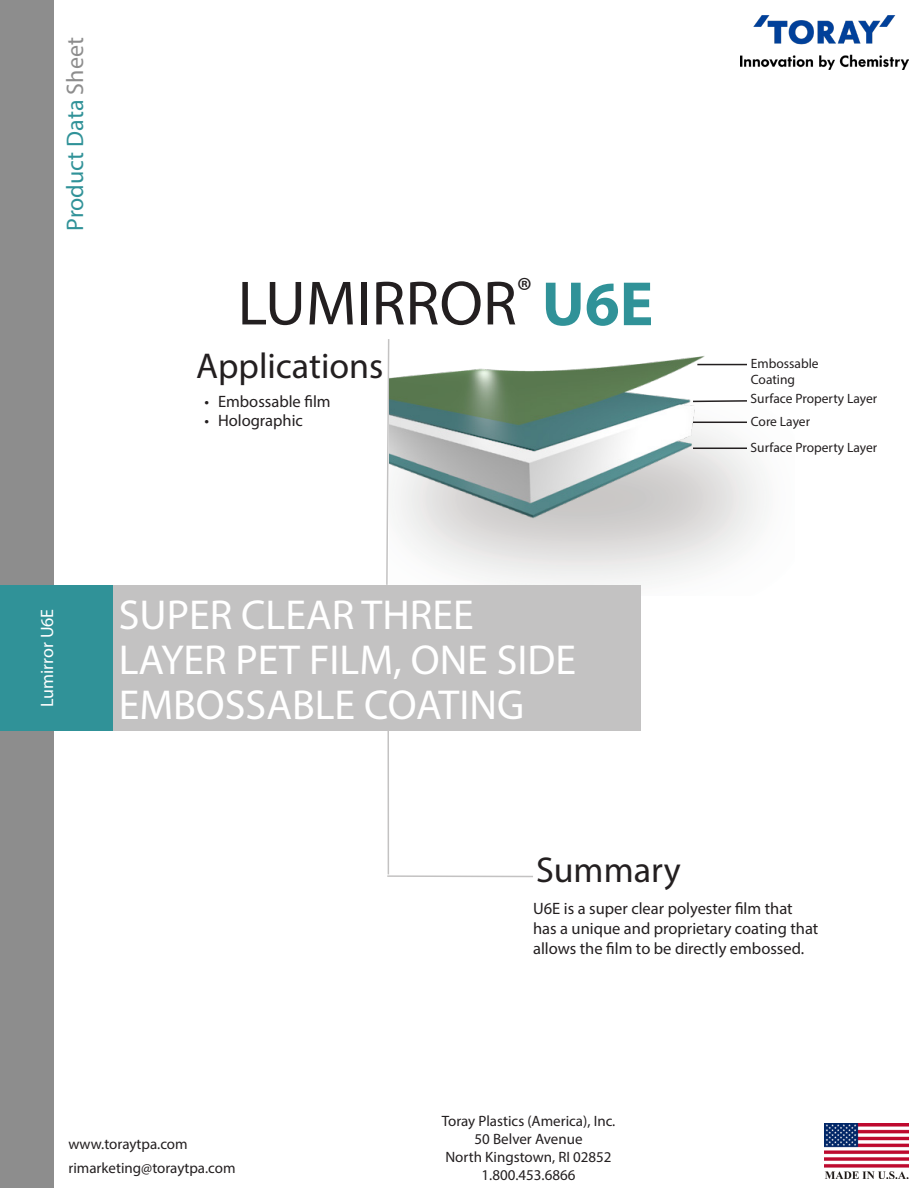
<style>
.page{position:relative;width:918px;height:1188px;background:#fff}
.page>*{position:absolute;margin:0;border:0;box-sizing:border-box;transform-origin:0 0}
.t1{font:63px "Myriad Pro";color:#231f20}
.t2{font:42px/45px "Myriad Pro";color:#fff}
.t3{font:36px "Myriad Pro";color:#231f20}
.t4{font:24px "Myriad Pro";color:#309298}
.t5{font:18px "Myriad Pro";color:#fff}
.t6{font:16.5px/19.8px "Myriad Pro";color:#231f20}
.t7{font:15px/18px "Myriad Pro";color:#231f20;text-align:center}
.t8{font:13.5px/16.2px "Myriad Pro";color:#231f20}
.s1{color:#8d8d8d}
.s2{font-weight:700;color:#309298}
</style>
<div class="page">
<div style="left:112px;top:585px;width:529px;height:146px;background:#c3c2c2"></div>
<svg style="left:386px;top:339px;width:3px;height:246px"></svg>
<hr style="left:387px;top:703px;width:2px;height:171px;background:#c3c2c2">
<hr style="left:387px;top:875px;width:146px;height:2px;background:#c3c2c2">
<div style="left:0;top:0;width:54px;height:1188px;background:#8d8d8d"></div>
<img style="left:741px;top:15px;width:168px;height:54px">
<img style="left:825px;top:1123px;width:84px;height:56px">
<div style="left:0;top:585px;width:112px;height:146px;background:#309298"></div>
<img style="left:389px;top:339px;width:331px;height:222px">
<hr style="left:693px;top:422px;width:54px;height:1px;background:#231f20">
<hr style="left:693px;top:448px;width:54px;height:1px;background:#231f20">
<hr style="left:697px;top:364px;width:50px;height:1px;background:#231f20">
<svg style="left:691px;top:399px;width:56px;height:4px"></svg>
<h3 class="t4" style="left:60px;top:231px;width:195px;rotate:-90deg">Product Data <span class="s1">Sheet</span></h3>
<p class="t1" style="left:238px;top:264px;width:417px">LUMIRROR<sup>®</sup> <span class="s2">U6E</span></p>
<h3 class="t3" style="left:196px;top:344px;width:189px">Applications</h3>
<p class="t6" style="left:205px;top:391px;width:128px">• Embossable film</p>
<p class="t6" style="left:205px;top:411px;width:100px">• Holographic</p>
<p class="t8" style="left:751px;top:355px;width:69px">Embossable<br>Coating</p>
<p class="t8" style="left:751px;top:390px;width:128px">Surface Property Layer</p>
<p class="t8" style="left:751px;top:413px;width:61px">Core Layer</p>
<p class="t8" style="left:751px;top:439px;width:128px">Surface Property Layer</p>
<p class="t5" style="left:36px;top:707px;width:100px;rotate:-90deg">Lumirror U6E</p>
<p class="t2" style="left:119px;top:591px;width:459px">SUPER CLEAR THREE<br>LAYER PET FILM, ONE SIDE<br>EMBOSSABLE COATING</p>
<h3 class="t3" style="left:536px;top:848px;width:146px">Summary</h3>
<p class="t6" style="left:533px;top:899px;width:287px">U6E is a super clear polyester film that has a unique and proprietary coating that allows the film to be directly embossed.</p>
<p class="t7" style="left:68px;top:1132px;width:169px;line-height:24.2px;text-align:left">www.toraytpa.com rimarketing@toraytpa.com</p>
<p class="t7" style="left:442px;top:1112px;width:175px">Toray Plastics (America), Inc.<br>50 Belver Avenue<br>North Kingstown, RI 02852<br>1.800.453.6866</p>
</div>
